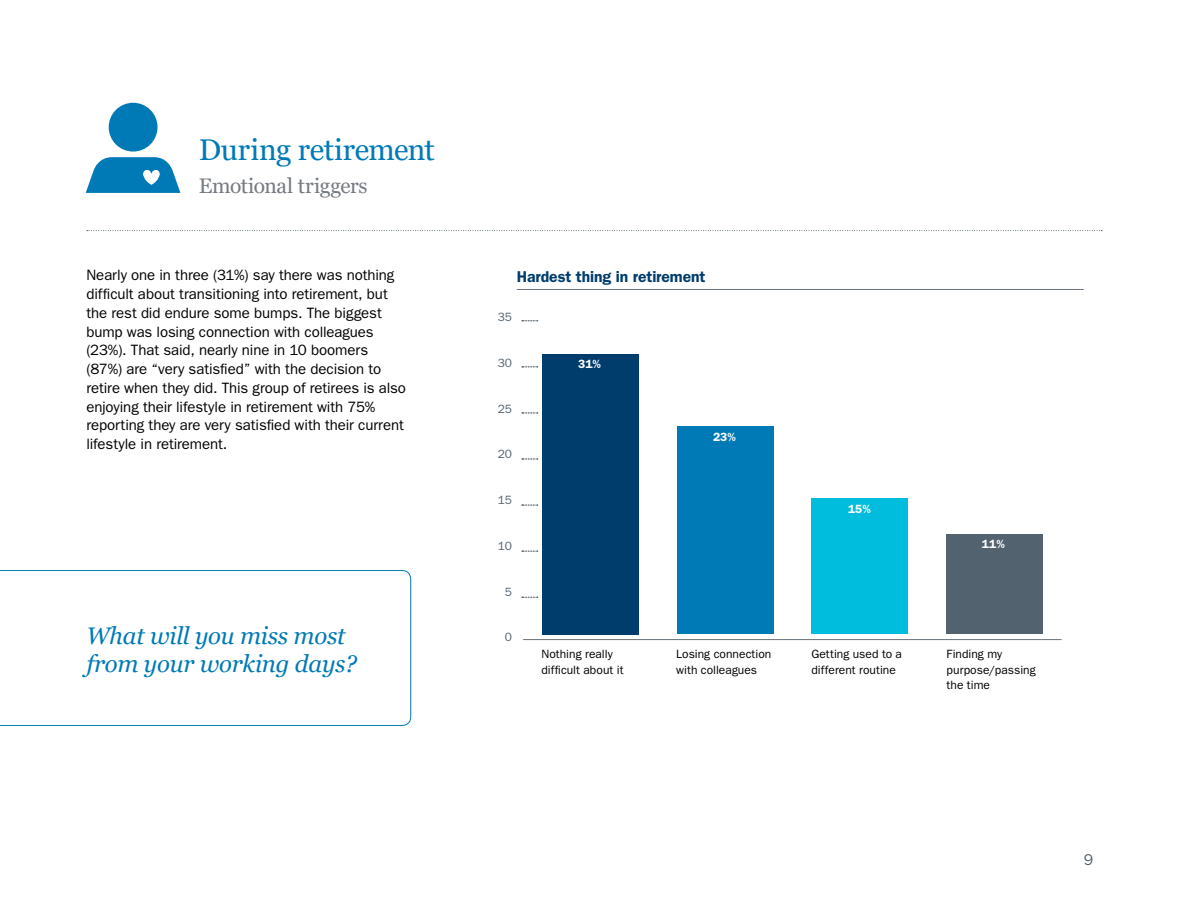
<style>
.page{position:relative;width:1188px;height:918px;background:#fff}
.page>*{position:absolute;margin:0;border:0;box-sizing:border-box;transform-origin:0 0}
.t1{font:30px "Georgia Pro";letter-spacing:-.015em;color:#007ab6}
.t2{font:italic 24px/28.5px "Georgia Pro";letter-spacing:-.01em;color:#007ab6}
.t3{font:21px "Georgia Pro";letter-spacing:-.015em;color:#757b82}
.t4{font:600 15.75px "ITC Franklin Gothic Std";letter-spacing:-.005em;color:#003d6d}
.t5{font:15.75px "ITC Franklin Gothic Std";color:#53626f}
.t6{font:15px/18.8px "ITC Franklin Gothic Std";letter-spacing:-.005em;color:#000}
.t7{font:12px/15.8px "ITC Franklin Gothic Std";letter-spacing:.005em;color:#000}
.t8{font:12px "ITC Franklin Gothic Std";color:#53626f}
.t9{font:600 12px "ITC Franklin Gothic Std";color:#fff}
</style>
<div class="page">
<svg style="left:87px;top:230px;width:1015px;height:1px"></svg>
<svg style="left:86px;top:103px;width:94px;height:90px"></svg>
<hr style="left:517px;top:289px;width:567px;height:1px;background:#6a737b">
<hr style="left:523px;top:639px;width:539px;height:1px;background:#6a737b">
<div style="left:946px;top:535px;width:96px;height:99px;background:#53626f"></div>
<div style="left:811px;top:499px;width:97px;height:135px;background:#00bddd"></div>
<div style="left:677px;top:426px;width:97px;height:208px;background:#007ab6"></div>
<div style="left:542px;top:354px;width:97px;height:280px;background:#003d6d"></div>
<svg style="left:522px;top:597px;width:16px;height:1px"></svg>
<svg style="left:522px;top:551px;width:16px;height:1px"></svg>
<svg style="left:522px;top:505px;width:16px;height:1px"></svg>
<svg style="left:522px;top:459px;width:16px;height:1px"></svg>
<svg style="left:522px;top:413px;width:16px;height:1px"></svg>
<svg style="left:522px;top:366px;width:16px;height:1px"></svg>
<svg style="left:522px;top:320px;width:16px;height:1px"></svg>
<svg style="left:0;top:570px;width:411px;height:156px"></svg>
<h1 class="t1" style="left:199px;top:132px;width:238px">During retirement</h1>
<h3 class="t3" style="left:199px;top:174px;width:171px">Emotional triggers</h3>
<p class="t6" style="left:86px;top:266px;width:321px">Nearly one in three (31%) say there was nothing difficult about transitioning into retirement, but the rest did endure some bumps. The biggest bump was losing connection with colleagues (23%). That said, nearly nine in 10 boomers (87%) are “very satisfied” with the decision to retire when they did. This group of retirees is also enjoying their lifestyle in retirement with 75% reporting they are very satisfied with their current lifestyle in retirement.</p>
<p class="t4" style="left:517px;top:268px;width:190px">Hardest thing in retirement</p>
<p class="t8" style="left:498px;top:310px;width:16px">35</p>
<p class="t8" style="left:498px;top:356px;width:16px">30</p>
<p class="t8" style="left:498px;top:402px;width:16px">25</p>
<p class="t8" style="left:498px;top:447px;width:16px">20</p>
<p class="t8" style="left:498px;top:493px;width:16px">15</p>
<p class="t8" style="left:498px;top:539px;width:16px">10</p>
<p class="t8" style="left:505px;top:585px;width:9px">5</p>
<p class="t8" style="left:505px;top:630px;width:9px">0</p>
<p class="t9" style="left:578px;top:357px;width:24px">31%</p>
<p class="t9" style="left:713px;top:430px;width:24px">23%</p>
<p class="t9" style="left:848px;top:502px;width:24px">15%</p>
<p class="t9" style="left:982px;top:537px;width:24px">11%</p>
<h2 class="t2" style="left:86px;top:622px;width:272px">What will you miss most from your working days?</h2>
<p class="t7" style="left:541px;top:646px;width:84px">Nothing really difficult about it</p>
<p class="t7" style="left:676px;top:646px;width:97px">Losing connection with colleagues</p>
<p class="t7" style="left:811px;top:646px;width:92px">Getting used to a different routine</p>
<p class="t7" style="left:947px;top:646px;width:91px">Finding my purpose/passing the time</p>
<p class="t5" style="left:1084px;top:851px;width:11px">9</p>
</div>
